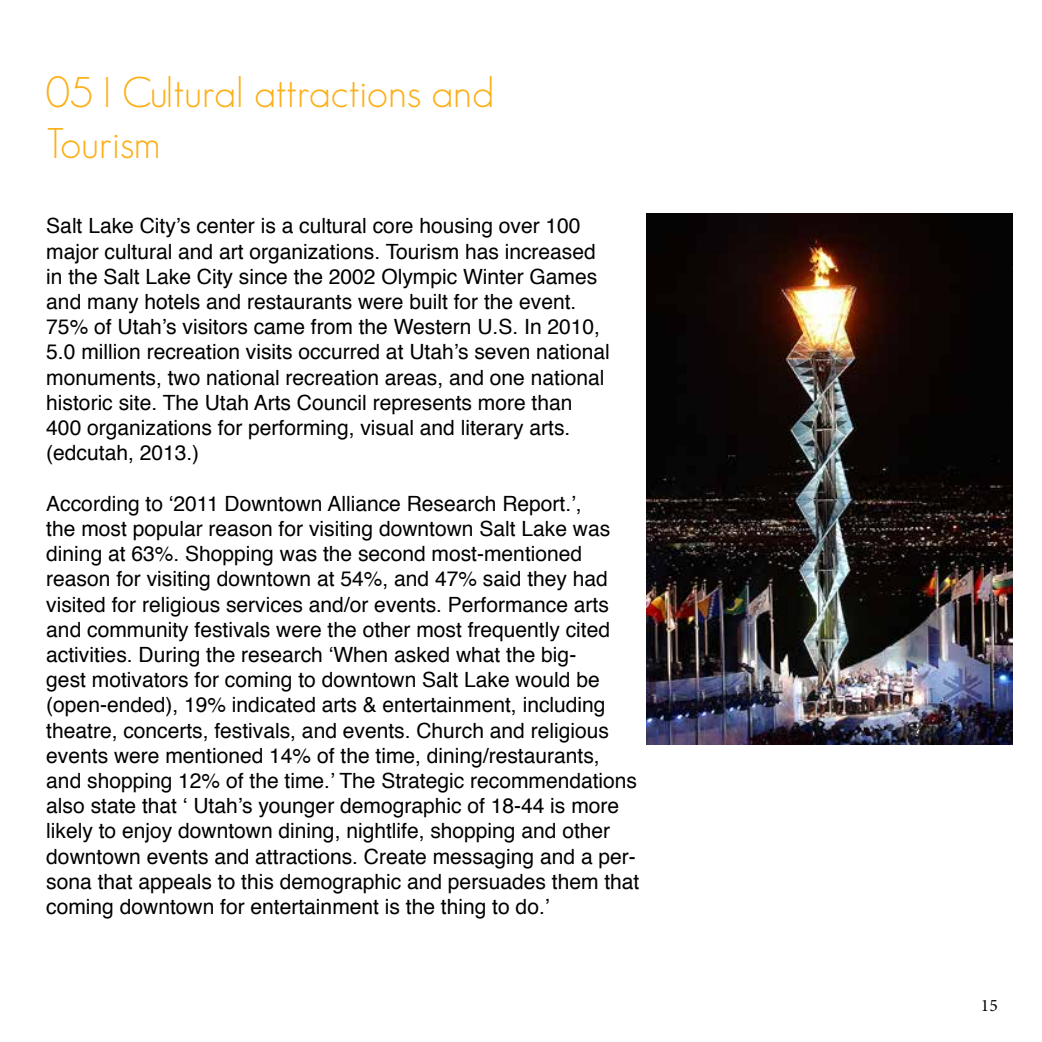
<style>
.page{position:relative;width:1042px;height:1042px;background:#fff}
.page>*{position:absolute;margin:0;border:0;box-sizing:border-box;transform-origin:0 0}
.t1{font:300 42px/50.4px "Geosans";color:#fcaf16}
.t2{font:21px/25.2px "Helvetica";color:#000}
.t3{font:17.5px "Minion Pro";color:#000}
</style>
<div class="page">
<img style="left:647px;top:213px;width:365px;height:532px">
<h1 class="t1" style="left:46px;top:68px;width:449px">05 I Cultural attractions and<br>Tourism</h1>
<p class="t2" style="left:46px;top:214px;width:565px">Salt Lake City’s center is a cultural core housing over 100 major cultural and art organizations. Tourism has increased in the Salt Lake City since the 2002 Olympic Winter Games and many hotels and restaurants were built for the event.<br>75% of Utah’s visitors came from the Western U.S. In 2010, 5.0 million recreation visits occurred at Utah’s seven national monuments, two national recreation areas, and one national historic site. The Utah Arts Council represents more than 400 organizations for performing, visual and literary arts. (edcutah, 2013.)</p>
<p class="t2" style="left:46px;top:491px;width:594px">According to ‘2011 Downtown Alliance Research Report.’,<br>the most popular reason for visiting downtown Salt Lake was dining at 63%. Shopping was the second most-mentioned reason for visiting downtown at 54%, and 47% said they had visited for religious services and/or events. Performance arts and community festivals were the other most frequently cited activities. During the research ‘When asked what the big-<br>gest motivators for coming to downtown Salt Lake would be (open-ended), 19% indicated arts &amp; entertainment, including theatre, concerts, festivals, and events. Church and religious events were mentioned 14% of the time, dining/restaurants, and shopping 12% of the time.’ The Strategic recommendations also state that ‘ Utah’s younger demographic of 18-44 is more likely to enjoy downtown dining, nightlife, shopping and other downtown events and attractions. Create messaging and a per&shy;sona that appeals to this demographic and persuades them that coming downtown for entertainment is the thing to do.’</p>
<p class="t3" style="left:981px;top:993px;width:18px">15</p>
</div>
